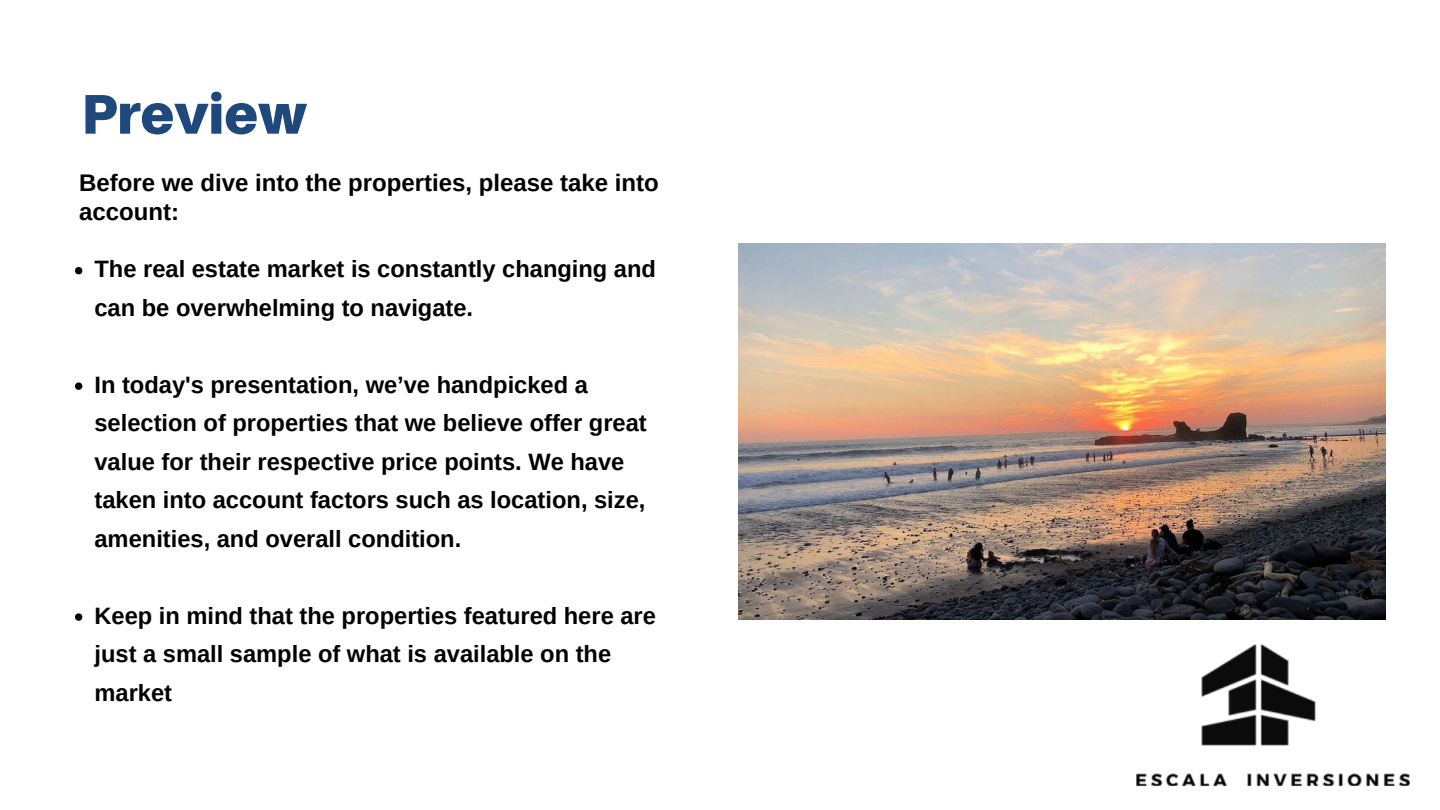
<style>
.page{position:relative;width:1440px;height:810px;background:#fff}
.page>*{position:absolute;margin:0;border:0;box-sizing:border-box;transform-origin:0 0}
.t1{font:900 56px "Aileron";color:#1f497d}
.t2{font:700 24px/28.5px "Arimo";color:#000}
.t3{font:700 23.7px/38.5px "Arimo";color:#000}
</style>
<div class="page">
<img style="left:738px;top:243px;width:647px;height:377px">
<img style="left:1084px;top:513px;width:326px;height:274px">
<svg style="left:75px;top:267px;width:7px;height:7px"></svg>
<svg style="left:75px;top:382px;width:7px;height:8px"></svg>
<svg style="left:75px;top:613px;width:7px;height:8px"></svg>
<p class="t1" style="left:81px;top:79px;width:227px">Preview</p>
<p class="t2" style="left:79px;top:169px;width:581px">Before we dive into the properties, please take into account:</p>
<p class="t3" style="left:94px;top:250px;width:563px">The real estate market is constantly changing and can be overwhelming to navigate.</p>
<p class="t3" style="left:94px;top:365px;width:554px">In today's presentation, we’ve handpicked a selection of properties that we believe offer great value for their respective price points. We have taken into account factors such as location, size, amenities, and overall condition.</p>
<p class="t3" style="left:94px;top:596px;width:563px">Keep in mind that the properties featured here are just a small sample of what is available on the market</p>
</div>
